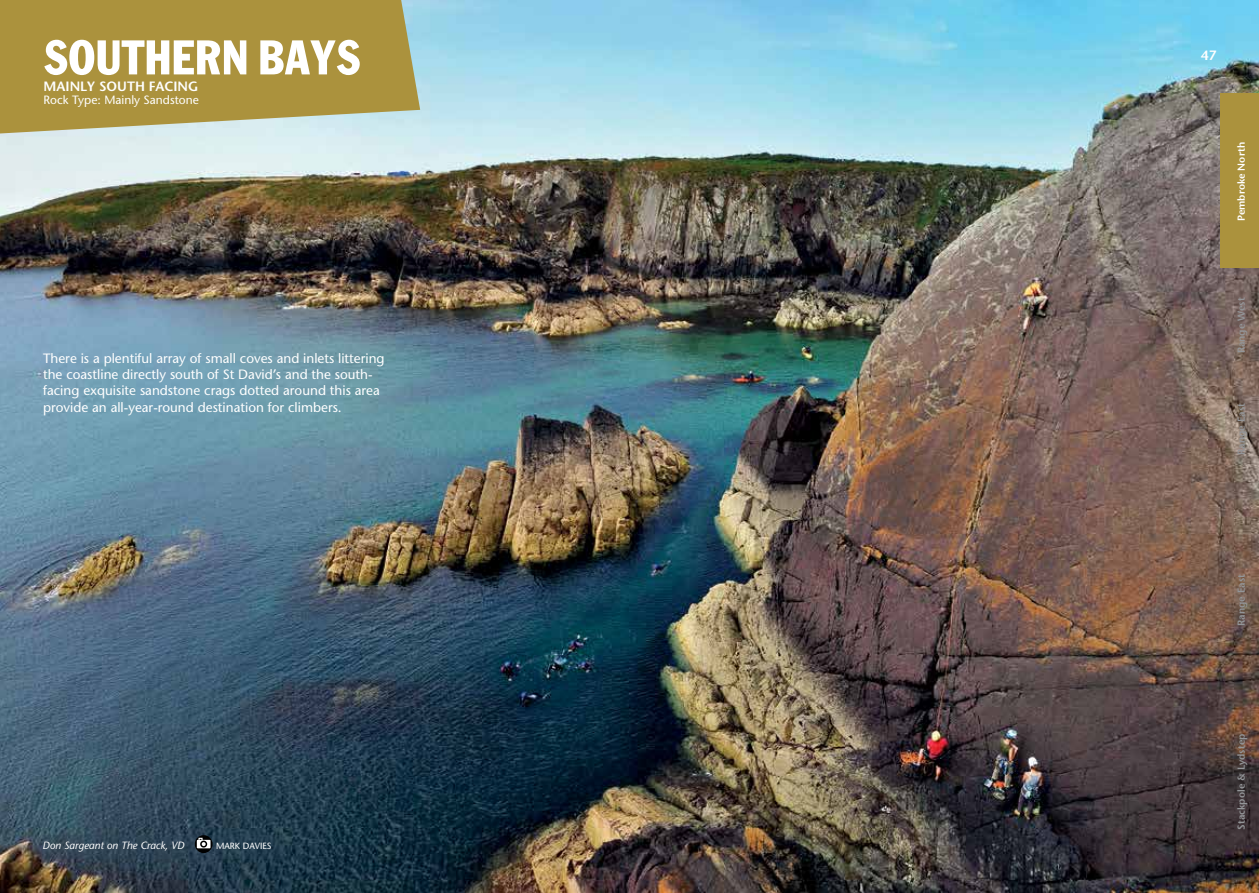
<style>
.page{position:relative;width:1259px;height:893px;background:#fff}
.page>*{position:absolute;margin:0;border:0;box-sizing:border-box;transform-origin:0 0}
.t1{font:condensed 51px "Franklin Gothic 2";color:#fff}
.t2{font:13.5px/16.2px "Stone Sans";color:#fff}
.t3{font:600 13.5px "Stone Sans";color:#fff}
.t4{font:12px "Stone Sans";color:#fff}
.t5{font:italic 10.5px "Stone Sans";color:#fff}
.t6{font:600 10.2px "Stone Sans";color:#939598}
.t7{font:600 10.2px "Stone Sans";color:#fff}
.t8{font:9px "Stone Sans";color:#fff}
</style>
<div class="page">
<img style="left:0;top:0;width:1258px;height:893px">
<svg style="left:43px;top:836px;width:241px;height:23px;background:#2c4253"></svg>
<svg style="left:195px;top:835px;width:18px;height:18px"></svg>
<div style="left:197px;top:840px;width:13px;height:8px;border:2px solid #fff"></div>
<svg style="left:198px;top:838px;width:8px;height:9px"></svg>
<div style="left:200px;top:841px;width:7px;height:7px;border:2px solid #000;border-radius:50%"></div>
<div style="left:1220px;top:94px;width:38px;height:174px;background:#ab923d"></div>
<svg style="left:0;top:0;width:420px;height:133px;background:#ae9a4f"></svg>
<h1 class="t1" style="left:44px;top:28px;width:318px">SOUTHERN BAYS</h1>
<p class="t3" style="left:1201px;top:47px;width:17px">47</p>
<p class="t3" style="left:44px;top:78px;width:156px">MAINLY SOUTH FACING</p>
<p class="t4" style="left:44px;top:93px;width:157px">Rock Type: Mainly Sandstone</p>
<p class="t7" style="left:1235px;top:221px;width:81px;rotate:-90deg">Pembroke North</p>
<p class="t2" style="left:43px;top:350px;width:343px">There is a plentiful array of small coves and inlets littering the coastline directly south of St David’s and the south&shy;facing exquisite sandstone crags dotted around this area provide an all-year-round destination for climbers.</p>
<p class="t6" style="left:1235px;top:353px;width:58px;rotate:-90deg">Range West</p>
<p class="t6" style="left:1235px;top:455px;width:53px;rotate:-90deg">Range East</p>
<p class="t5" style="left:43px;top:839px;width:143px">Don Sargeant on The Crack, VD</p>
<p class="t8" style="left:216px;top:840px;width:57px">MARK DAVIES</p>
<p class="t6" style="left:1235px;top:626px;width:53px;rotate:-90deg">Range East</p>
<p class="t6" style="left:1235px;top:830px;width:98px;rotate:-90deg">Stackpole &amp; Lydstep</p>
</div>
